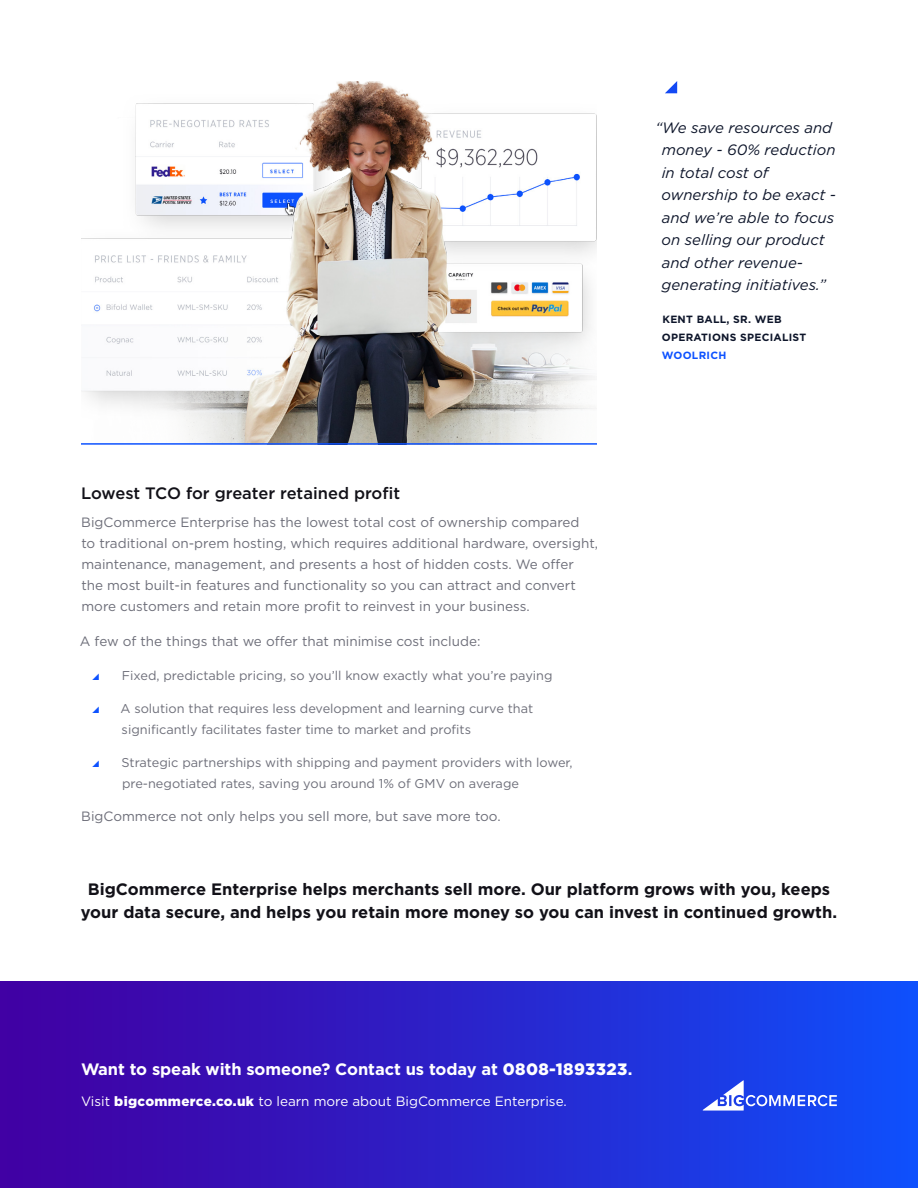
<style>
.page{position:relative;width:918px;height:1188px;background:#fff}
.page>*{position:absolute;margin:0;border:0;box-sizing:border-box;transform-origin:0 0}
.t1{font:700 16.5px/22.5px "Gotham";color:#121118;text-align:center}
.t2{font:700 16.5px "Gotham";letter-spacing:-.005em;color:#fff}
.t3{font:500 16.5px "Gotham";color:#121118}
.t4{font:italic 15px/22.5px "Gotham";color:#0d152a}
.t5{font:13.5px/21px "Gotham";color:#6d6e79}
.t6{font:13.5px "Gotham";color:#fff}
.t7{font:12.75px/21px "Gotham";color:#6d6e79}
.t8{font:700 10.5px/18px "Gotham";letter-spacing:.025em;color:#0d152a}
.t9{font:700 10.5px "Gotham";letter-spacing:.025em;color:#0d52ff}
.s1{font-weight:900}
</style>
<div class="page">
<svg style="left:665px;top:81px;width:12px;height:12px"></svg>
<img style="left:81px;top:81px;width:516px;height:362px">
<hr style="left:81px;top:443px;width:516px;height:2px;background:#0d52ff">
<img style="left:0;top:981px;width:918px;height:207px">
<svg style="left:703px;top:1080px;width:134px;height:31px;background:#4a6bf0"></svg>
<p class="t3" style="left:81px;top:482px;width:321px">Lowest TCO for greater retained profit</p>
<p class="t5" style="left:81px;top:512px;width:518px">BigCommerce Enterprise has the lowest total cost of ownership compared<br>to traditional on-prem hosting, which requires additional hardware, oversight, maintenance, management, and presents a host of hidden costs. We offer the most built-in features and functionality so you can attract and convert more customers and retain more profit to reinvest in your business.</p>
<p class="t5" style="left:80px;top:630px;width:402px">A few of the things that we offer that minimise cost include:</p>
<p class="t7" style="left:122px;top:665px;width:432px">Fixed, predictable pricing, so you’ll know exactly what you’re paying</p>
<p class="t7" style="left:120px;top:698px;width:414px">A solution that requires less development and learning curve that significantly facilitates faster time to market and profits</p>
<p class="t7" style="left:122px;top:752px;width:453px">Strategic partnerships with shipping and payment providers with lower, pre-negotiated rates, saving you around 1% of GMV on average</p>
<p class="t5" style="left:81px;top:806px;width:421px">BigCommerce not only helps you sell more, but save more too.</p>
<p class="t4" style="left:662px;top:116px;width:176px;text-indent:-6px">“We save resources and money - 60% reduction in total cost of ownership to be exact - and we’re able to focus on selling our product and other revenue&shy;generating initiatives.”</p>
<p class="t8" style="left:662px;top:311px;width:146px">KENT BALL, SR. WEB<br>OPERATIONS SPECIALIST</p>
<p class="t9" style="left:662px;top:349px;width:66px">WOOLRICH</p>
<p class="t1" style="left:81px;top:878px;width:758px">BigCommerce Enterprise helps merchants sell more. Our platform grows with you, keeps your data secure, and helps you retain more money so you can invest in continued growth.</p>
<p class="t2" style="left:81px;top:1058px;width:553px">Want to speak with someone? Contact us today at <span class="s1">0808-1893323</span>.</p>
<p class="t6" style="left:81px;top:1093px;width:487px">Visit <span class="s1">bigcommerce.co.uk</span> to learn more about BigCommerce Enterprise.</p>
</div>
